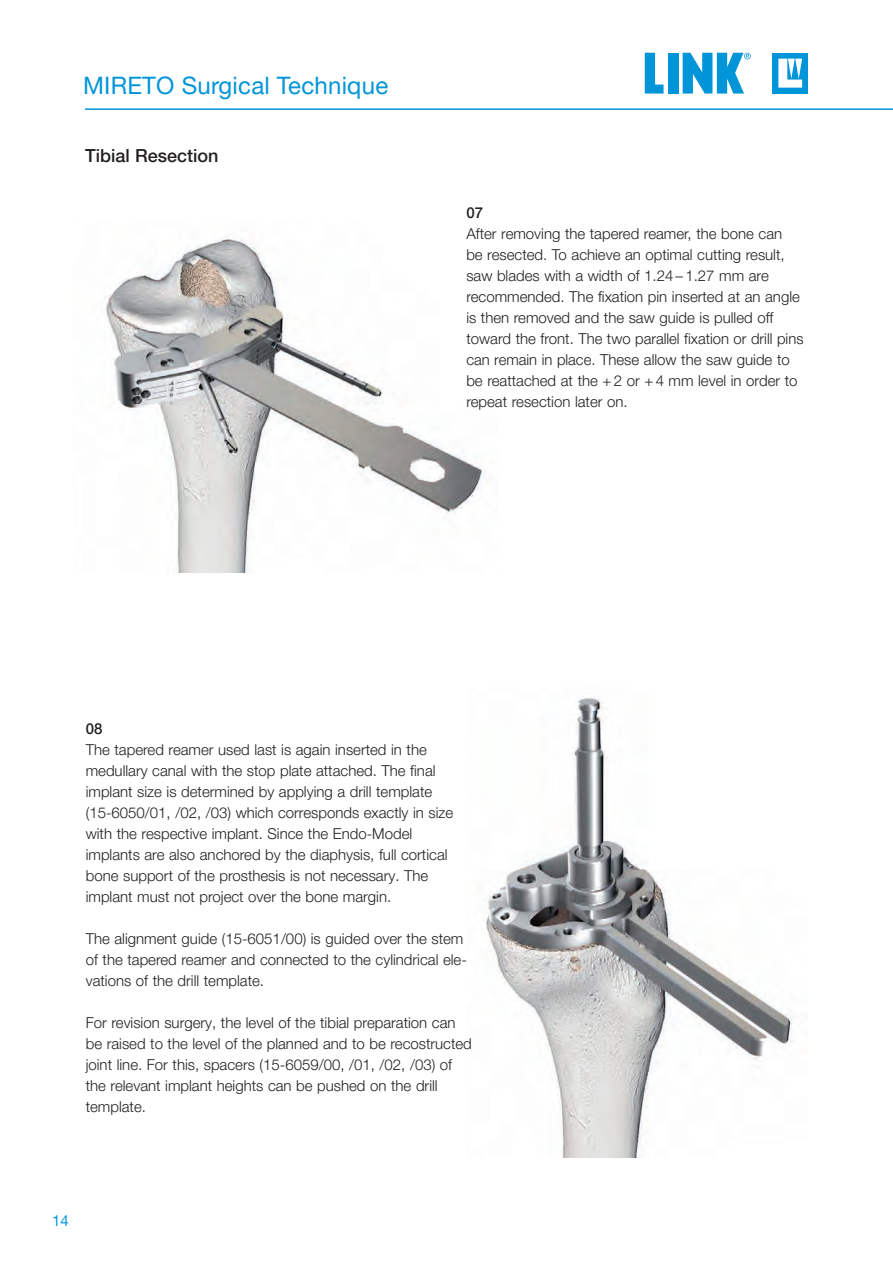
<style>
.page{position:relative;width:893px;height:1263px;background:#fff}
.page>*{position:absolute;margin:0;border:0;box-sizing:border-box;transform-origin:0 0}
.t1{font:24px "Helvetica Neue LT Pro";letter-spacing:.01em;color:#0095d9}
.t2{font:500 18px "Helvetica Neue LT Pro";color:#231f20}
.t3{font:300 15px/21px "Helvetica Neue LT Pro";color:#231f20}
.t4{font:500 15px "Helvetica Neue LT Pro";color:#231f20}
.t5{font:15px "Helvetica Neue LT Pro";color:#0095d9}
</style>
<div class="page">
<img style="left:104px;top:236px;width:381px;height:336px">
<img style="left:484px;top:696px;width:309px;height:461px">
<hr style="left:85px;top:108px;width:808px;height:2px;background:#0095d9">
<div style="left:773px;top:53px;width:35px;height:41px;background:#0095d9"></div>
<svg style="left:778px;top:59px;width:24px;height:29px"></svg>
<svg style="left:645px;top:53px;width:18px;height:41px"></svg>
<div style="left:668px;top:53px;width:10px;height:41px;background:#0095d9"></div>
<svg style="left:683px;top:53px;width:68px;height:41px"></svg>
<h1 class="t1" style="left:83px;top:70px;width:307px">MIRETO Surgical Technique</h1>
<p class="t2" style="left:85px;top:144px;width:135px">Tibial Resection</p>
<p class="t4" style="left:466px;top:204px;width:18px">07</p>
<p class="t3" style="left:466px;top:223px;width:339px">After removing the tapered reamer, the bone can<br>be resected. To achieve an optimal cutting result, saw blades with a width of 1.24 – 1.27 mm are recommended. The fixation pin inserted at an angle is then removed and the saw guide is pulled off toward the front. The two parallel fixation or drill pins can remain in place. These allow the saw guide to be reattached at the + 2 or + 4 mm level in order to repeat resection later on.</p>
<p class="t4" style="left:86px;top:720px;width:18px">08</p>
<p class="t3" style="left:86px;top:739px;width:369px">The tapered reamer used last is again inserted in the medullary canal with the stop plate attached. The final implant size is determined by applying a drill template (15-6050/01, /02, /03) which corresponds exactly in size with the respective implant. Since the Endo-Model implants are also anchored by the diaphysis, full cortical bone support of the prosthesis is not necessary. The implant must not project over the bone margin.</p>
<p class="t3" style="left:86px;top:928px;width:383px">The alignment guide (15-6051/00) is guided over the stem of the tapered reamer and connected to the cylindrical ele&shy;vations of the drill template.</p>
<p class="t3" style="left:86px;top:1012px;width:388px">For revision surgery, the level of the tibial preparation can be raised to the level of the planned and to be recostructed joint line. For this, spacers (15-6059/00, /01, /02, /03) of the relevant implant heights can be pushed on the drill template.</p>
<p class="t5" style="left:52px;top:1211px;width:18px">14</p>
</div>
